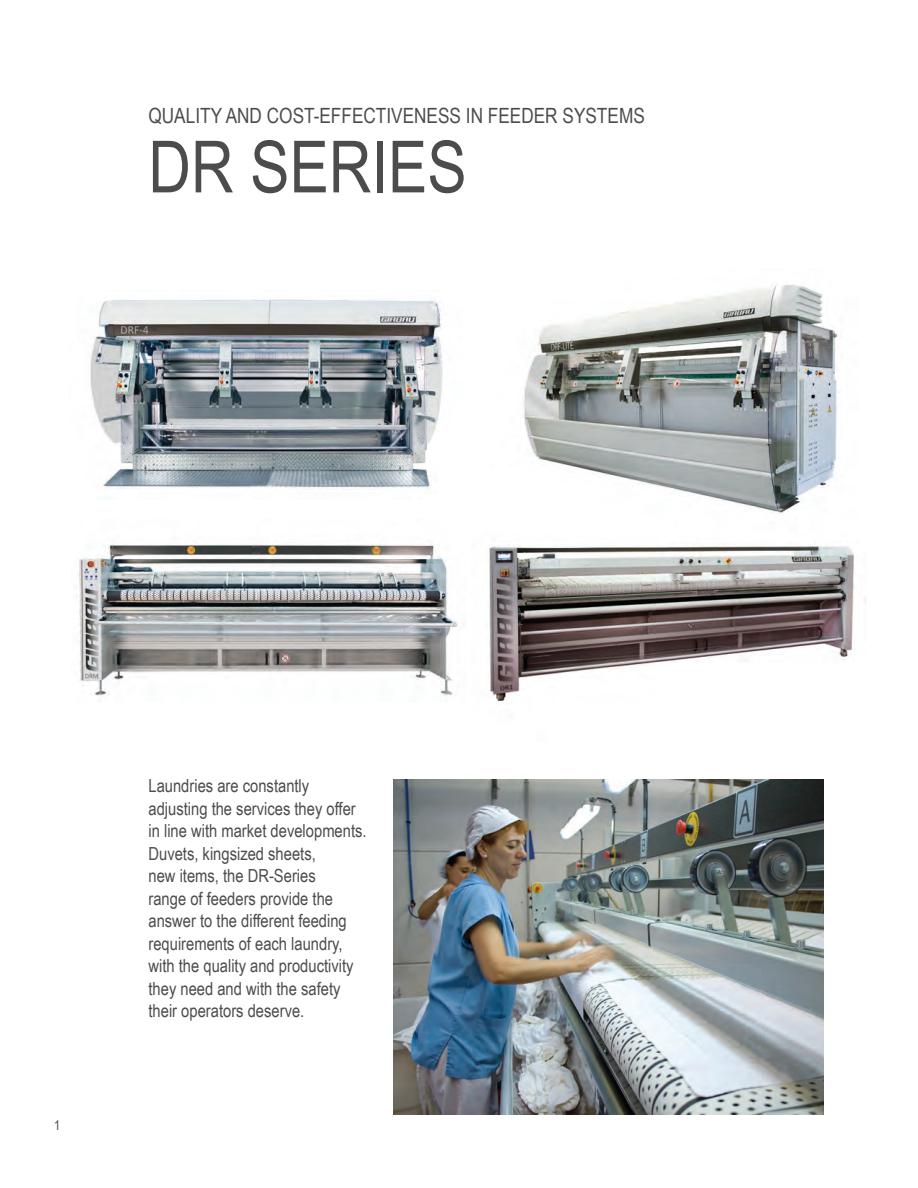
<style>
.page{position:relative;width:918px;height:1188px;background:#fff}
.page>*{position:absolute;margin:0;border:0;box-sizing:border-box;transform-origin:0 0}
.t1{font:72px "Arial Narrow";color:#4b4c4d}
.t2{font:21px "Arial Narrow";color:#4b4c4d}
.t3{font:18px/22.5px "Arial Narrow";color:#4b4c4d}
.t4{font:13.5px "Arial Narrow";color:#4b4c4d}
</style>
<div class="page">
<img style="left:489px;top:544px;width:377px;height:160px">
<img style="left:76px;top:544px;width:390px;height:158px">
<img style="left:394px;top:779px;width:430px;height:336px">
<img style="left:523px;top:284px;width:319px;height:230px">
<img style="left:90px;top:299px;width:353px;height:200px">
<p class="t2" style="left:148px;top:104px;width:498px">QUALITY AND COST-EFFECTIVENESS IN FEEDER SYSTEMS</p>
<h1 class="t1" style="left:148px;top:126px;width:320px">DR SERIES</h1>
<p class="t4" style="left:54px;top:1118px;width:8px">1</p>
<p class="t3" style="left:148px;top:775px;width:220px">Laundries are constantly adjusting the services they offer in line with market developments.<br>Duvets, kingsized sheets,<br>new items, the DR-Series<br>range of feeders provide the answer to the different feeding requirements of each laundry, with the quality and productivity they need and with the safety their operators deserve.</p>
</div>
